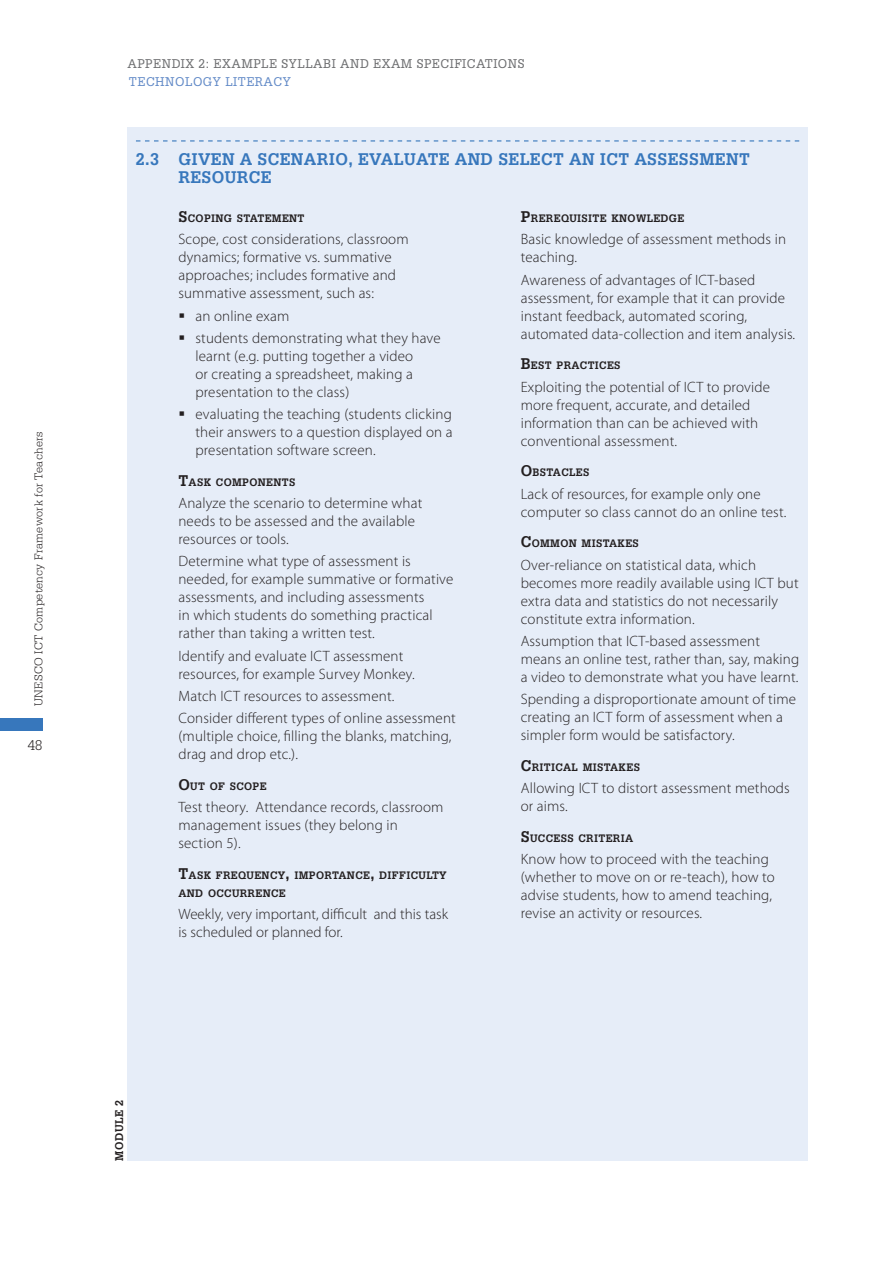
<style>
.page{position:relative;width:893px;height:1263px;background:#fff}
.page>*{position:absolute;margin:0;border:0;box-sizing:border-box;transform-origin:0 0}
.t1{font:700 18px/18px "Serifa Std";letter-spacing:.02em;color:#3777bc;scale:.9 1}
.t2{font:300 15px/18px "Myriad Pro";letter-spacing:.01em;color:#231f20}
.t3{font:300 15px "Serifa Std";color:#231f20;scale:.96 1}
.t4{font:13.5px "Serifa Std";letter-spacing:.04em;color:#6d6e70;scale:.9 1}
.t5{font:13.5px "Serifa Std";letter-spacing:.04em;color:#628ac7;scale:.9 1}
.t6{font:300 12px "Serifa Std";letter-spacing:.02em;color:#231f20}
.t7{font:700 12px "Serifa Std";letter-spacing:.04em;color:#231f20;scale:.9 1}
.t8{font:700 11.55px/18px "Serifa Std";letter-spacing:.03em;color:#231f20;scale:.9 1}
.s1{font-size:16.5px}
</style>
<div class="page">
<div style="left:0;top:719px;width:42px;height:12px;background:#3777bc"></div>
<div style="left:127px;top:128px;width:681px;height:1033px;background:#e6edf8"></div>
<svg style="left:136px;top:140px;width:663px;height:2px"></svg>
<p class="t6" style="left:31px;top:706px;width:276px;rotate:-90deg">UNESCO ICT Competency Framework for Teachers</p>
<p class="t3" style="left:28px;top:736px;width:17px">48</p>
<p class="t4" style="left:127px;top:60px;width:443px">APPENDIX 2: EXAMPLE SYLLABI AND EXAM SPECIFICATIONS</p>
<p class="t5" style="left:129px;top:77px;width:181px">TECHNOLOGY LITERACY</p>
<p class="t1" style="left:178px;top:152px;width:636px;text-indent:-43px">2.3 GIVEN A SCENARIO, EVALUATE AND SELECT AN ICT ASSESSMENT<br>RESOURCE</p>
<p class="t8" style="left:178px;top:210px;width:142px"><span class="s1">S</span>COPING STATEMENT</p>
<p class="t2" style="left:178px;top:231px;width:232px">Scope, cost considerations, classroom dynamics; formative vs. summative approaches; includes formative and summative assessment, such as:</p>
<p class="t2" style="left:195px;top:305px;width:247px;line-height:22.2px">an online exam<br>students demonstrating what they have</p>
<p class="t2" style="left:195px;top:347px;width:219px;text-align:justify">learnt (e.g. putting together a video or creating a spreadsheet, making a presentation to the class)</p>
<p class="t2" style="left:195px;top:406px;width:259px;text-align:justify">evaluating the teaching (students clicking their answers to a question displayed on a presentation software screen.</p>
<p class="t8" style="left:178px;top:474px;width:131px"><span class="s1">T</span>ASK COMPONENTS</p>
<p class="t2" style="left:178px;top:495px;width:245px">Analyze the scenario to determine what needs to be assessed and the available resources or tools.</p>
<p class="t2" style="left:178px;top:553px;width:276px">Determine what type of assessment is needed, for example summative or formative assessments, and including assessments<br>in which students do something practical rather than taking a written test.</p>
<p class="t2" style="left:178px;top:647px;width:238px">Identify and evaluate ICT assessment resources, for example Survey Monkey.</p>
<p class="t2" style="left:178px;top:685px;width:279px;line-height:22.2px">Match ICT resources to assessment.<br>Consider different types of online assessment</p>
<p class="t2" style="left:178px;top:728px;width:275px">(multiple choice, filling the blanks, matching, drag and drop etc.).</p>
<p class="t8" style="left:178px;top:778px;width:100px"><span class="s1">O</span>UT OF SCOPE</p>
<p class="t2" style="left:178px;top:799px;width:266px">Test theory. Attendance records, classroom management issues (they belong in section 5).</p>
<p class="t8" style="left:178px;top:867px;width:300px"><span class="s1">T</span>ASK FREQUENCY<span class="s1">,</span> IMPORTANCE<span class="s1">,</span> DIFFICULTY<br>AND OCCURRENCE</p>
<p class="t2" style="left:178px;top:906px;width:271px">Weekly, very important, difficult and this task is scheduled or planned for.</p>
<p class="t8" style="left:521px;top:210px;width:183px"><span class="s1">P</span>REREQUISITE KNOWLEDGE</p>
<p class="t2" style="left:521px;top:231px;width:267px">Basic knowledge of assessment methods in teaching.</p>
<p class="t2" style="left:521px;top:271px;width:276px">Awareness of advantages of ICT-based assessment, for example that it can provide instant feedback, automated scoring, automated data-collection and item analysis.</p>
<p class="t8" style="left:521px;top:358px;width:112px"><span class="s1">B</span>EST PRACTICES</p>
<p class="t2" style="left:521px;top:378px;width:251px">Exploiting the potential of ICT to provide more frequent, accurate, and detailed information than can be achieved with conventional assessment.</p>
<p class="t8" style="left:521px;top:465px;width:78px"><span class="s1">O</span>BSTACLES</p>
<p class="t2" style="left:521px;top:485px;width:267px">Lack of resources, for example only one computer so class cannot do an online test.</p>
<p class="t8" style="left:521px;top:536px;width:133px"><span class="s1">C</span>OMMON MISTAKES</p>
<p class="t2" style="left:521px;top:556px;width:279px">Over-reliance on statistical data, which becomes more readily available using ICT but extra data and statistics do not necessarily constitute extra information.</p>
<p class="t2" style="left:521px;top:632px;width:280px">Assumption that ICT-based assessment means an online test, rather than, say, making a video to demonstrate what you have learnt.</p>
<p class="t2" style="left:521px;top:691px;width:277px">Spending a disproportionate amount of time creating an ICT form of assessment when a simpler form would be satisfactory.</p>
<p class="t8" style="left:521px;top:759px;width:134px"><span class="s1">C</span>RITICAL MISTAKES</p>
<p class="t2" style="left:521px;top:780px;width:271px">Allowing ICT to distort assessment methods or aims.</p>
<p class="t8" style="left:521px;top:830px;width:126px"><span class="s1">S</span>UCCESS CRITERIA</p>
<p class="t2" style="left:521px;top:851px;width:256px">Know how to proceed with the teaching (whether to move on or re-teach), how to advise students, how to amend teaching, revise an activity or resources.</p>
<p class="t7" style="left:115px;top:1161px;width:69px;rotate:-90deg">MODULE 2</p>
</div>
